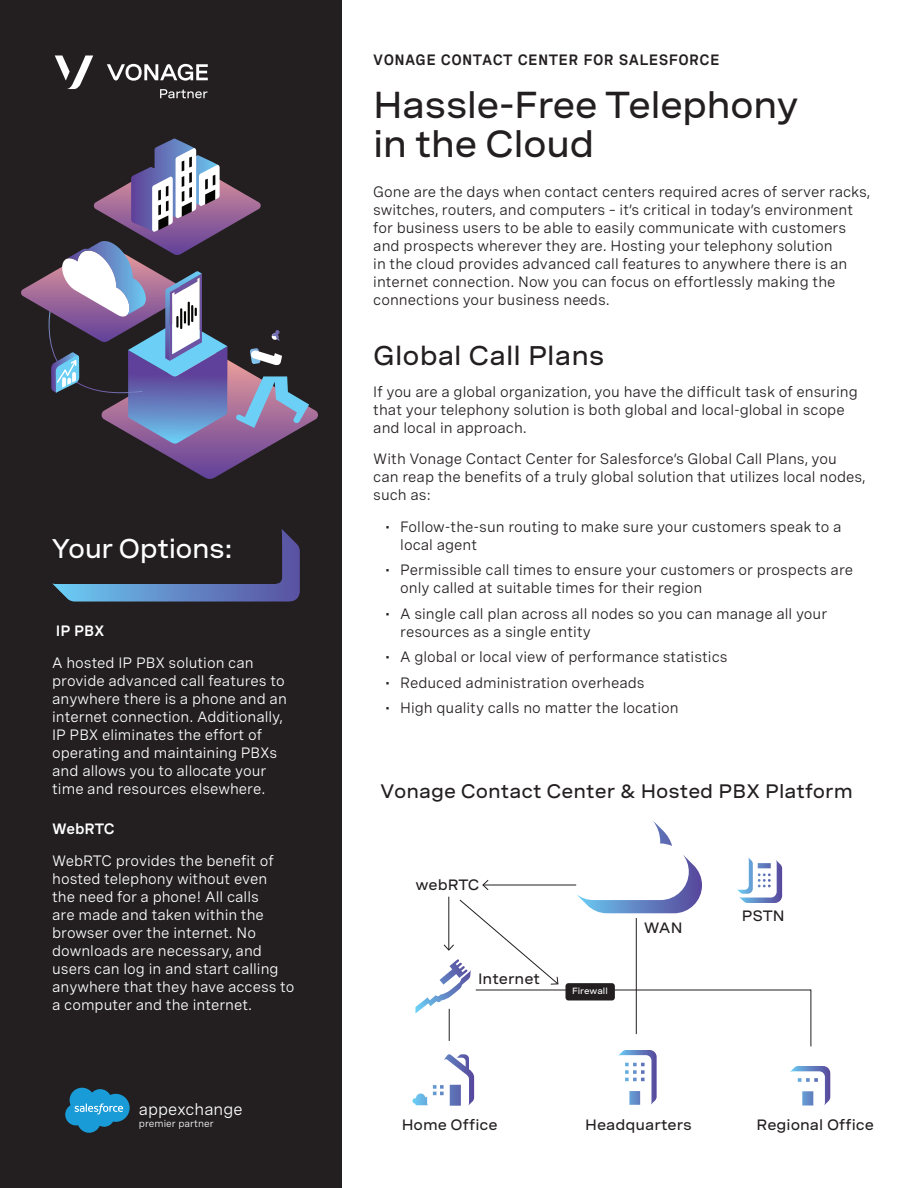
<style>
.page{position:relative;width:918px;height:1188px;background:#fff}
.page>*{position:absolute;margin:0;border:0;box-sizing:border-box;transform-origin:0 0}
.t1{font:500 expanded 37.5px/39px "Spezia";letter-spacing:-.02em;color:#231f20}
.t2{font:500 expanded 27px "Spezia";color:#231f20}
.t3{font:500 expanded 27px "Spezia";letter-spacing:-.02em;color:#fff}
.t4{font:500 expanded 19.5px "Spezia";color:#231f20}
.t5{font:16.5px "Spezia";color:#fff}
.t6{font:15px/18px "Spezia";color:#231f20}
.t7{font:15px/18px "Spezia";color:#fff}
.t8{font:500 expanded 15px "Spezia";color:#231f20}
.t9{font:600 15px "Spezia Semi Mono";letter-spacing:.025em;color:#231f20}
.t10{font:600 15px "Spezia";color:#fff}
.t11{font:10.2px "Spezia";color:#fff}
.t12{font:500 expanded 9px "Spezia";color:#fff}
</style>
<div class="page">
<div style="left:0;top:0;width:342px;height:1188px;background:#231f20"></div>
<svg style="left:55px;top:56px;width:38px;height:33px"></svg>
<svg style="left:107px;top:64px;width:101px;height:17px"></svg>
<svg style="left:160px;top:89px;width:48px;height:9px"></svg>
<svg style="left:52px;top:529px;width:248px;height:72px"></svg>
<svg style="left:65px;top:1088px;width:65px;height:45px"></svg>
<svg style="left:412px;top:821px;width:418px;height:285px"></svg>
<hr style="left:449px;top:1009px;width:1px;height:32px;background:#231f20">
<svg style="left:21px;top:138px;width:297px;height:341px"></svg>
<h2 class="t3" style="left:52px;top:528px;width:183px">Your Options:</h2>
<p class="t10" style="left:56px;top:620px;width:50px">IP PBX</p>
<p class="t7" style="left:52px;top:652px;width:236px">A hosted IP PBX solution can provide advanced call features to anywhere there is a phone and an internet connection. Additionally,<br>IP PBX eliminates the effort of operating and maintaining PBXs and allows you to allocate your time and resources elsewhere.</p>
<p class="t10" style="left:52px;top:818px;width:64px">WebRTC</p>
<p class="t7" style="left:52px;top:850px;width:244px">WebRTC provides the benefit of hosted telephony without even<br>the need for a phone! All calls<br>are made and taken within the browser over the internet. No downloads are necessary, and users can log in and start calling anywhere that they have access to a computer and the internet.</p>
<p class="t9" style="left:373px;top:49px;width:348px">VONAGE CONTACT CENTER FOR SALESFORCE</p>
<h1 class="t1" style="left:373px;top:82px;width:427px">Hassle-Free Telephony in the Cloud</h1>
<p class="t6" style="left:373px;top:182px;width:498px">Gone are the days when contact centers required acres of server racks, switches, routers, and computers – it’s critical in today’s environment for business users to be able to easily communicate with customers and prospects wherever they are. Hosting your telephony solution<br>in the cloud provides advanced call features to anywhere there is an internet connection. Now you can focus on effortlessly making the connections your business needs.</p>
<h2 class="t2" style="left:373px;top:335px;width:233px">Global Call Plans</h2>
<p class="t6" style="left:373px;top:381px;width:486px">If you are a global organization, you have the difficult task of ensuring that your telephony solution is both global and local-global in scope and local in approach.</p>
<p class="t6" style="left:373px;top:449px;width:494px">With Vonage Contact Center for Salesforce’s Global Call Plans, you can reap the benefits of a truly global solution that utilizes local nodes, such as:</p>
<p class="t6" style="left:400px;top:516px;width:443px;text-indent:-15px">• Follow-the-sun routing to make sure your customers speak to a local agent</p>
<p class="t6" style="left:400px;top:560px;width:454px;text-indent:-15px">• Permissible call times to ensure your customers or prospects are only called at suitable times for their region</p>
<p class="t6" style="left:400px;top:603px;width:428px;text-indent:-15px">• A single call plan across all nodes so you can manage all your resources as a single entity</p>
<p class="t6" style="left:385px;top:647px;width:344px">• A global or local view of performance statistics</p>
<p class="t6" style="left:385px;top:672px;width:261px">• Reduced administration overheads</p>
<p class="t6" style="left:385px;top:698px;width:295px">• High quality calls no matter the location</p>
<h3 class="t4" style="left:380px;top:776px;width:474px">Vonage Contact Center &amp; Hosted PBX Platform</h3>
<p class="t8" style="left:416px;top:874px;width:66px">webRTC</p>
<p class="t8" style="left:478px;top:967px;width:64px">Internet</p>
<p class="t12" style="left:572px;top:984px;width:37px">Firewall</p>
<p class="t8" style="left:644px;top:916px;width:40px">WAN</p>
<p class="t8" style="left:742px;top:904px;width:44px">PSTN</p>
<p class="t5" style="left:139px;top:1097px;width:105px">appexchange</p>
<p class="t11" style="left:139px;top:1115px;width:76px">premier partner</p>
<p class="t8" style="left:402px;top:1113px;width:97px">Home Office</p>
<p class="t8" style="left:585px;top:1113px;width:108px">Headquarters</p>
<p class="t8" style="left:757px;top:1113px;width:119px">Regional Office</p>
</div>
